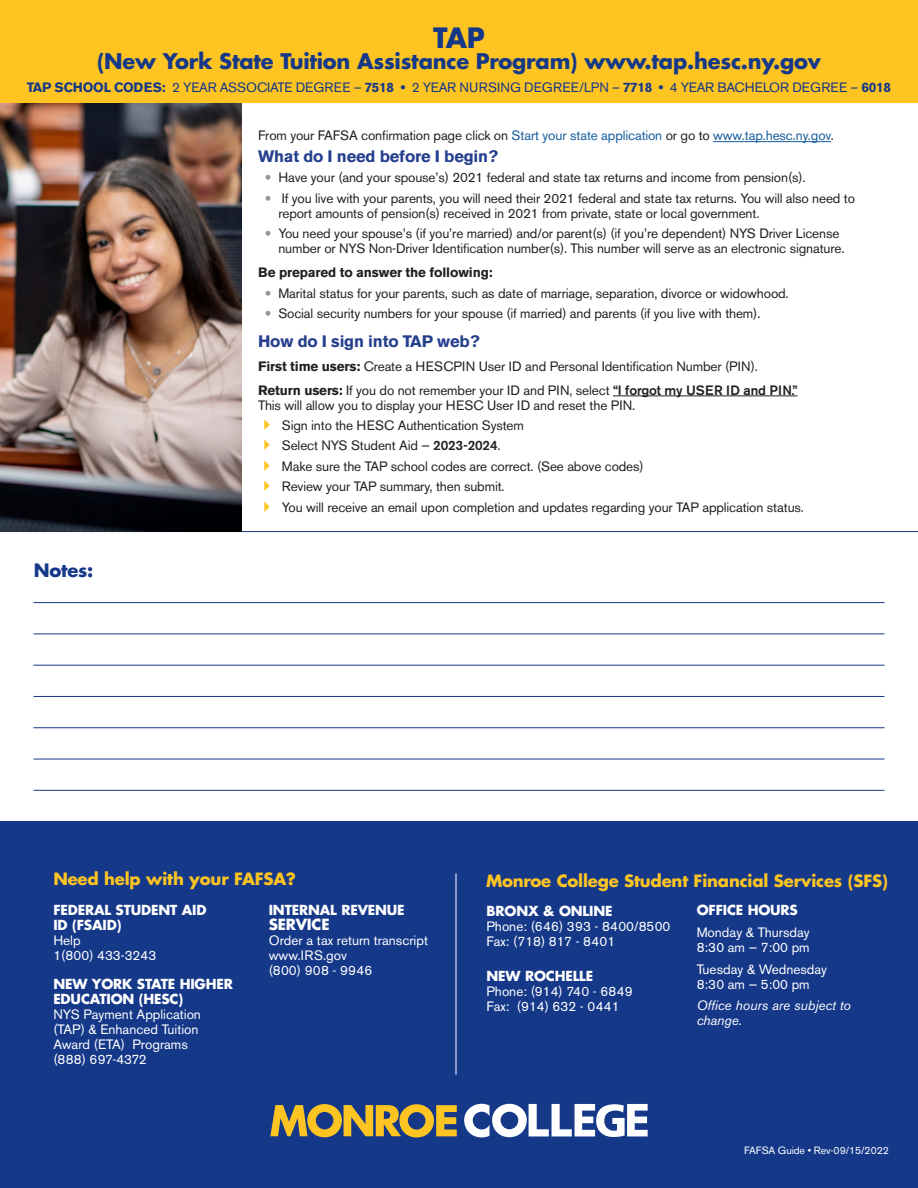
<style>
.page{position:relative;width:918px;height:1188px;background:#fff}
.page>*{position:absolute;margin:0;border:0;box-sizing:border-box;transform-origin:0 0}
.Heading{font:700 27.3px "Futura";color:#153889}
.Heading-2{font:700 21px "Futura";letter-spacing:-.01em;color:#153889}
.Heading-3{font:700 18px "Futura";letter-spacing:-.01em;color:#153889}
.Heading-4{font:700 16.5px "Futura";letter-spacing:-.01em;color:#fec422}
.Subhead_2{font:700 16.5px "Akzidenz Grotesk BE";letter-spacing:-.01em;color:#253f8e}
.Subhead_4{font:700 15px "Futura";letter-spacing:-.01em;color:#fff}
.Body_Copy{font:13.5px/15px "Akzidenz Grotesk BE";letter-spacing:-.01em;color:#231f20}
.Backpage_Copy{font:13.5px/15px "Akzidenz Grotesk BE";color:#fff}
.Subhead_4-2{font:700 13.5px/15px "Futura";letter-spacing:-.01em;color:#fff}
.Heading_Caption{font:13.5px "Akzidenz Grotesk BE";color:#153889}
.Body_Copy-2{font:13.5px "Akzidenz Grotesk BE";letter-spacing:-.01em;color:#175d9e}
.Subhead_3{font:700 13.5px "Akzidenz Grotesk BE";letter-spacing:-.01em;color:#231f20}
.Backpage_Copy-2{font:italic 13.5px/15px "Akzidenz Grotesk BE";color:#fff}
.BlueSubhead{font:10.5px "Akzidenz Grotesk BE";letter-spacing:-.01em;color:#fff}
.s1{font-weight:700}
.s2{color:#231f20}
.s3{font-family:"DIN Condensed";font-weight:700;color:#939598}
.s4{font-weight:500}
</style>
<div class="page">
<div style="left:0;top:822px;width:918px;height:366px;background:#153889"></div>
<hr style="left:713px;top:141px;width:118px;height:1px;background:#175d9e">
<hr style="left:613px;top:396px;width:185px;height:1px;background:#231f20">
<hr style="left:456px;top:873px;width:1px;height:202px;background:#fff">
<svg style="left:464px;top:1104px;width:184px;height:33px"></svg>
<svg style="left:270px;top:1104px;width:187px;height:34px"></svg>
<div style="left:0;top:14px;width:918px;height:89px;background:#fec422"></div>
<hr style="left:34px;top:602px;width:850px;height:1px;background:#153889">
<hr style="left:34px;top:759px;width:850px;height:1px;background:#153889">
<hr style="left:34px;top:634px;width:850px;height:1px;background:#153889">
<hr style="left:34px;top:790px;width:850px;height:1px;background:#153889">
<hr style="left:34px;top:665px;width:850px;height:1px;background:#153889">
<hr style="left:34px;top:821px;width:850px;height:1px;background:#153889">
<hr style="left:34px;top:696px;width:850px;height:1px;background:#153889">
<hr style="left:34px;top:727px;width:850px;height:1px;background:#153889">
<hr style="left:0;top:531px;width:918px;height:1px;background:#153889">
<div style="left:0;top:0;width:918px;height:14px;background:#fec422"></div>
<img style="left:0;top:104px;width:242px;height:427px">
<p class="Heading" style="left:433px;top:20px;width:53px">TAP</p>
<p class="Heading-2" style="left:97px;top:47px;width:725px">(New York State Tuition Assistance Program) www.tap.hesc.ny.gov</p>
<p class="Heading_Caption" style="left:27px;top:80px;width:866px"><span class="s1">TAP SCHOOL CODES:</span> 2 YEAR ASSOCIATE DEGREE – <span class="s1">7518 •</span> 2 YEAR NURSING DEGREE/LPN – <span class="s1">7718 •</span> 4 YEAR BACHELOR DEGREE – <span class="s1">6018</span></p>
<p class="Heading-3" style="left:34px;top:558px;width:61px">Notes:</p>
<p class="Body_Copy-2" style="left:258px;top:128px;width:577px"><span class="s2">From your FAFSA confirmation page click on</span> Start your state application <span class="s2">or go to</span> www.tap.hesc.ny.gov<span class="s2">.</span></p>
<p class="Subhead_2" style="left:258px;top:147px;width:241px">What do I need before I begin?</p>
<p class="Body_Copy" style="left:265px;top:170px;width:542px"><span class="s3">•</span> Have your (and your spouse’s) 2021 federal and state tax returns and income from pension(s).</p>
<p class="Body_Copy" style="left:278px;top:191px;width:578px;text-indent:-14px"><span class="s3">•</span> If you live with your parents, you will need their 2021 federal and state tax returns. You will also need to report amounts of pension(s) received in 2021 from private, state or local government.</p>
<p class="Body_Copy" style="left:278px;top:226px;width:568px;text-indent:-14px"><span class="s3">•</span> You need your spouse’s (if you’re married) and/or parent(s) (if you’re dependent) NYS Driver License number or NYS Non-Driver Identification number(s). This number will serve as an electronic signature.</p>
<p class="Subhead_3" style="left:258px;top:265px;width:236px">Be prepared to answer the following:</p>
<p class="Body_Copy" style="left:265px;top:285px;width:525px"><span class="s3">•</span> Marital status for your parents, such as date of marriage, separation, divorce or widowhood.</p>
<p class="Body_Copy" style="left:265px;top:306px;width:497px"><span class="s3">•</span> Social security numbers for your spouse (if married) and parents (if you live with them).</p>
<p class="Subhead_2" style="left:258px;top:331px;width:223px">How do I sign into TAP web?</p>
<p class="Body_Copy" style="left:258px;top:358px;width:501px"><span class="s1">First time users:</span> Create a HESCPIN User ID and Personal Identification Number (PIN).</p>
<p class="Body_Copy" style="left:258px;top:382px;width:541px"><span class="s1">Return users:</span> If you do not remember your ID and PIN, select <span class="s4">“I forgot my USER ID and PIN.”<br></span>This will allow you to display your HESC User ID and reset the PIN.</p>
<p class="Body_Copy" style="left:278px;top:418px;width:247px">➢Sign into the HESC Authentication System</p>
<p class="Body_Copy" style="left:278px;top:438px;width:224px">➢Select NYS Student Aid — <span class="s4">2023-2024</span>.</p>
<p class="Body_Copy" style="left:278px;top:459px;width:367px">➢Make sure the TAP school codes are correct. (See above codes)</p>
<p class="Body_Copy" style="left:278px;top:479px;width:228px">➢Review your TAP summary, then submit.</p>
<p class="Body_Copy" style="left:278px;top:499px;width:527px">➢You will receive an email upon completion and updates regarding your TAP application status.</p>
<p class="Heading-4" style="left:53px;top:868px;width:244px">Need help with your FAFSA?</p>
<p class="Heading-4" style="left:486px;top:869px;width:403px">Monroe College Student Financial Services (SFS)</p>
<p class="Subhead_4-2" style="left:53px;top:902px;width:155px">FEDERAL STUDENT AID<br>ID (FSAID)</p>
<p class="Backpage_Copy" style="left:53px;top:933px;width:104px">Help<br>1(800) 433-3243</p>
<p class="Subhead_4-2" style="left:53px;top:976px;width:181px">NEW YORK STATE HIGHER<br>EDUCATION (HESC)</p>
<p class="Backpage_Copy" style="left:53px;top:1006px;width:149px">NYS Payment Application (TAP) &amp; Enhanced Tuition<br>Award (ETA) Programs (888) 697-4372</p>
<p class="Subhead_4-2" style="left:697px;top:902px;width:103px">OFFICE HOURS</p>
<p class="Backpage_Copy" style="left:697px;top:925px;width:115px">Monday &amp; Thursday<br>8:30 am — 7:00 pm</p>
<p class="Backpage_Copy" style="left:697px;top:961px;width:132px">Tuesday &amp; Wednesday<br>8:30 am — 5:00 pm</p>
<p class="Backpage_Copy-2" style="left:697px;top:998px;width:156px">Office hours are subject to change.</p>
<p class="Subhead_4-2" style="left:269px;top:902px;width:137px">INTERNAL REVENUE</p>
<p class="Subhead_4" style="left:269px;top:915px;width:62px">SERVICE</p>
<p class="Backpage_Copy" style="left:269px;top:933px;width:161px">Order a tax return transcript www.IRS.gov<br>(800) 908 - 9946</p>
<p class="Subhead_4-2" style="left:487px;top:904px;width:128px">BRONX &amp; ONLINE</p>
<p class="Backpage_Copy" style="left:487px;top:919px;width:185px">Phone: (646) 393 - 8400/8500<br>Fax: (718) 817 - 8401</p>
<p class="Subhead_4-2" style="left:487px;top:968px;width:108px">NEW ROCHELLE</p>
<p class="Backpage_Copy" style="left:487px;top:984px;width:148px">Phone: (914) 740 - 6849<br>Fax: (914) 632 - 0441</p>
<p class="BlueSubhead" style="left:744px;top:1144px;width:146px">FAFSA Guide • Rev-09/15/2022</p>
</div>
